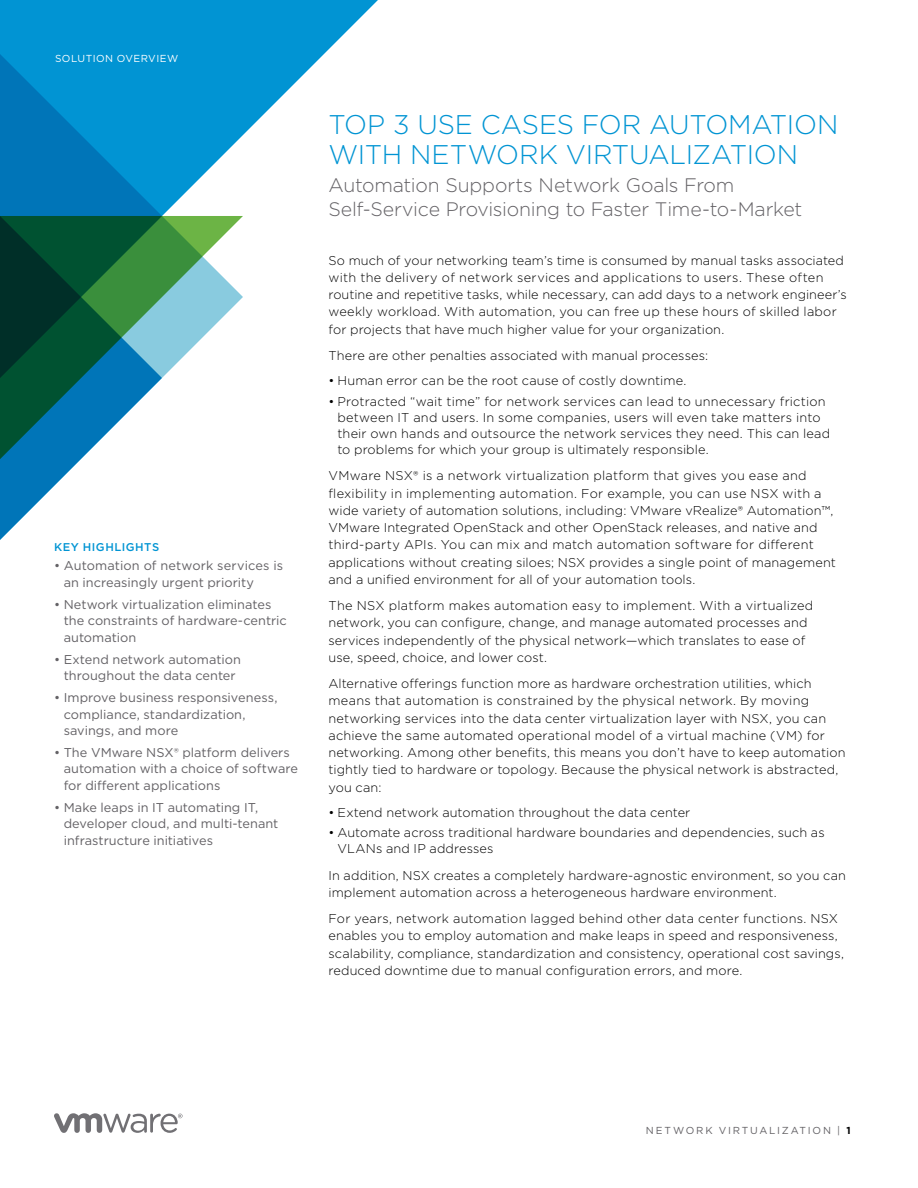
<style>
.page{position:relative;width:918px;height:1188px;background:#fff}
.page>*{position:absolute;margin:0;border:0;box-sizing:border-box;transform-origin:0 0}
.t1{font:300 27px/29.2px "Gotham";letter-spacing:-.01em;color:#0194d3}
.t2{font:300 19.5px/24px "Gotham";letter-spacing:-.01em;color:#636165}
.t3{font:300 12.75px/17.2px "Gotham";letter-spacing:.01em;color:#000}
.t4{font:12.75px/16.5px "Gotham";letter-spacing:.005em;color:#636165}
.t5{font:500 11.25px "Gotham";letter-spacing:.05em;color:#0194d3}
.t6{font:10.2px "Gotham";letter-spacing:.175em;color:#636165}
.t7{font:10.2px "Gotham";letter-spacing:.045em;color:#fff}
.s1{font-weight:700;color:#000}
</style>
<div class="page">
<svg style="left:0;top:0;width:378px;height:216px;fill:#0194d3"></svg>
<svg style="left:162px;top:216px;width:81px;height:162px"></svg>
<svg style="left:0;top:203px;width:162px;height:337px"></svg>
<svg style="left:54px;top:1113px;width:129px;height:20px"></svg>
<p class="t7" style="left:55px;top:52px;width:125px">SOLUTION OVERVIEW</p>
<p class="t5" style="left:54px;top:539px;width:107px">KEY HIGHLIGHTS</p>
<p class="t4" style="left:64px;top:557px;width:221px;text-indent:-10px">• Automation of network services is an increasingly urgent priority</p>
<p class="t4" style="left:64px;top:596px;width:225px;text-indent:-10px">• Network virtualization eliminates the constraints of hardware-centric automation</p>
<p class="t4" style="left:54px;top:651px;width:188px;text-align:center">• Extend network automation throughout the data center</p>
<p class="t4" style="left:64px;top:689px;width:215px;text-indent:-10px">• Improve business responsiveness, compliance, standardization, savings, and more</p>
<p class="t4" style="left:64px;top:744px;width:236px;text-indent:-10px">• The VMware NSX® platform delivers automation with a choice of software for different applications</p>
<p class="t4" style="left:64px;top:799px;width:216px;text-indent:-10px">• Make leaps in IT automating IT, developer cloud, and multi-tenant infrastructure initiatives</p>
<h1 class="t1" style="left:328px;top:110px;width:511px">TOP 3 USE CASES FOR AUTOMATION<br>WITH NETWORK VIRTUALIZATION</h1>
<h2 class="t2" style="left:328px;top:173px;width:475px">Automation Supports Network Goals From<br>Self-Service Provisioning to Faster Time-to-Market</h2>
<p class="t3" style="left:328px;top:251px;width:520px">So much of your networking team’s time is consumed by manual tasks associated with the delivery of network services and applications to users. These often routine and repetitive tasks, while necessary, can add days to a network engineer’s weekly workload. With automation, you can free up these hours of skilled labor for projects that have much higher value for your organization.</p>
<p class="t3" style="left:328px;top:346px;width:381px">There are other penalties associated with manual processes:</p>
<p class="t3" style="left:328px;top:372px;width:359px">• Human error can be the root cause of costly downtime.</p>
<p class="t3" style="left:338px;top:393px;width:494px;line-height:16.2px;text-indent:-9px">• Protracted “wait time” for network services can lead to unnecessary friction between IT and users. In some companies, users will even take matters into their own hands and outsource the network services they need. This can lead to problems for which your group is ultimately responsible.</p>
<p class="t3" style="left:328px;top:467px;width:509px">VMware NSX® is a network virtualization platform that gives you ease and flexibility in implementing automation. For example, you can use NSX with a wide variety of automation solutions, including: VMware vRealize® Automation™, VMware Integrated OpenStack and other OpenStack releases, and native and third-party APIs. You can mix and match automation software for different applications without creating siloes; NSX provides a single point of management and a unified environment for all of your automation tools.</p>
<p class="t3" style="left:328px;top:597px;width:486px">The NSX platform makes automation easy to implement. With a virtualized network, you can configure, change, and manage automated processes and services independently of the physical network—which translates to ease of use, speed, choice, and lower cost.</p>
<p class="t3" style="left:328px;top:675px;width:519px">Alternative offerings function more as hardware orchestration utilities, which means that automation is constrained by the physical network. By moving networking services into the data center virtualization layer with NSX, you can achieve the same automated operational model of a virtual machine (VM) for networking. Among other benefits, this means you don’t have to keep automation tightly tied to hardware or topology. Because the physical network is abstracted, you can:</p>
<p class="t3" style="left:328px;top:803px;width:363px">• Extend network automation throughout the data center</p>
<p class="t3" style="left:338px;top:824px;width:489px;line-height:16.2px;text-indent:-9px">• Automate across traditional hardware boundaries and dependencies, such as<br>VLANs and IP addresses</p>
<p class="t3" style="left:328px;top:866px;width:519px">In addition, NSX creates a completely hardware-agnostic environment, so you can implement automation across a heterogeneous hardware environment.</p>
<p class="t3" style="left:328px;top:910px;width:517px">For years, network automation lagged behind other data center functions. NSX enables you to employ automation and make leaps in speed and responsiveness, scalability, compliance, standardization and consistency, operational cost savings, reduced downtime due to manual configuration errors, and more.</p>
<p class="t6" style="left:646px;top:1124px;width:206px">NETWORK VIRTUALIZATION | <span class="s1">1</span></p>
</div>
